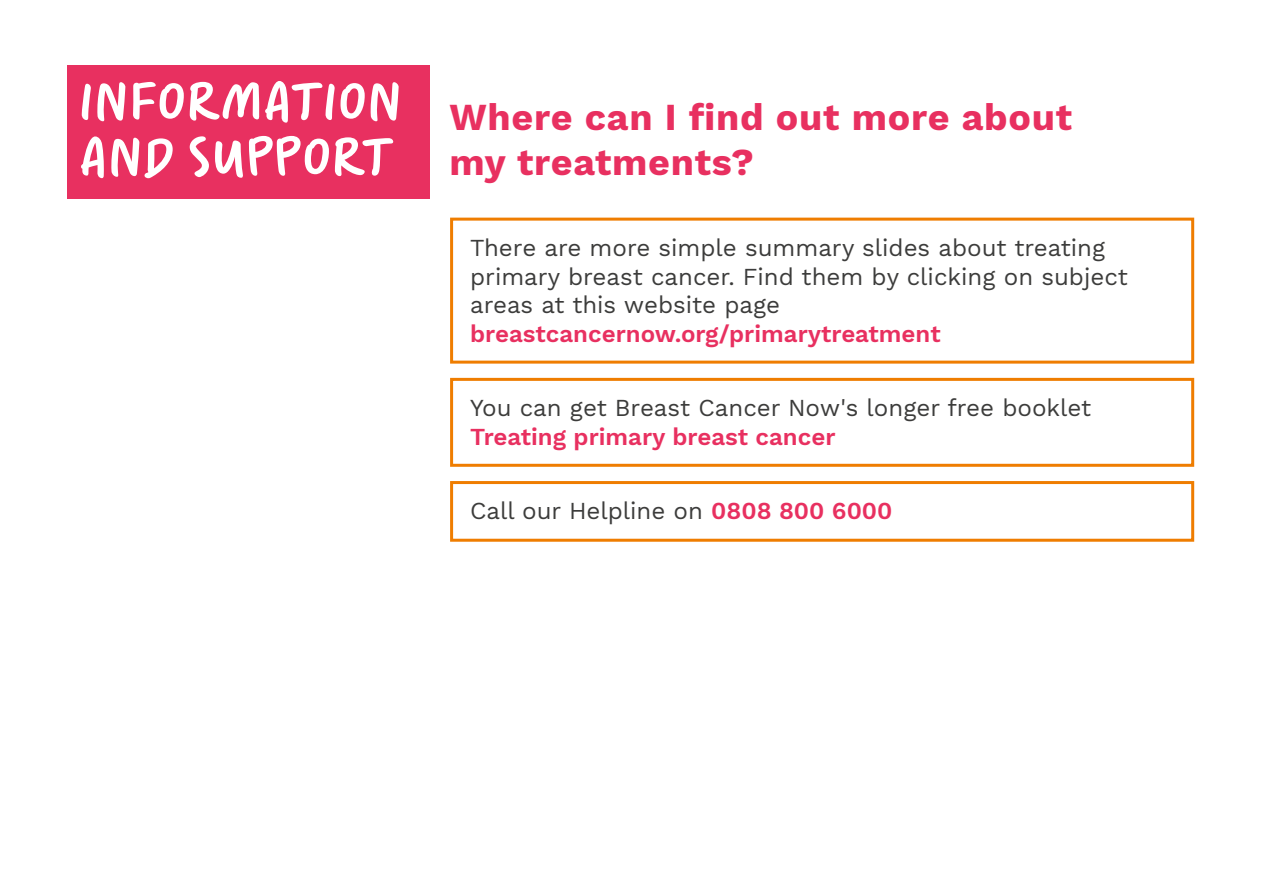
<style>
.page{position:relative;width:1263px;height:893px;background:#fff}
.page>*{position:absolute;margin:0;border:0;box-sizing:border-box;transform-origin:0 0}
.t1{font:55.5px/55.5px "Erika";color:#fff}
.t2{font:700 37.5px/45px "Work Sans";letter-spacing:.02em;color:#e83060}
.t3{font:24px/28.8px "Work Sans";color:#3c3c3b}
.t4{font:600 24px "Work Sans";color:#e83060}
.s1{font-weight:600;color:#e83060}
</style>
<div class="page">
<div style="left:67px;top:65px;width:363px;height:134px;background:#e83060"></div>
<div style="left:450px;top:218px;width:744px;height:146px;border:3px solid #ef7d00"></div>
<div style="left:450px;top:378px;width:744px;height:89px;border:3px solid #ef7d00"></div>
<div style="left:450px;top:481px;width:744px;height:61px;border:3px solid #ef7d00"></div>
<h1 class="t1" style="left:79px;top:75px;width:325px">INFORMATION<br>AND SUPPORT</h1>
<h2 class="t2" style="left:449px;top:97px;width:624px">Where can I find out more about my treatments?</h2>
<p class="t3" style="left:470px;top:234px;width:659px">There are more simple summary slides about treating primary breast cancer. Find them by clicking on subject areas at this website page</p>
<p class="t4" style="left:470px;top:320px;width:472px">breastcancernow.org/primarytreatment</p>
<p class="t3" style="left:470px;top:394px;width:623px">You can get Breast Cancer Now's longer free booklet</p>
<p class="t4" style="left:470px;top:423px;width:367px">Treating primary breast cancer</p>
<p class="t3" style="left:470px;top:498px;width:424px">Call our Helpline on <span class="s1">0808 800 6000</span></p>
</div>
